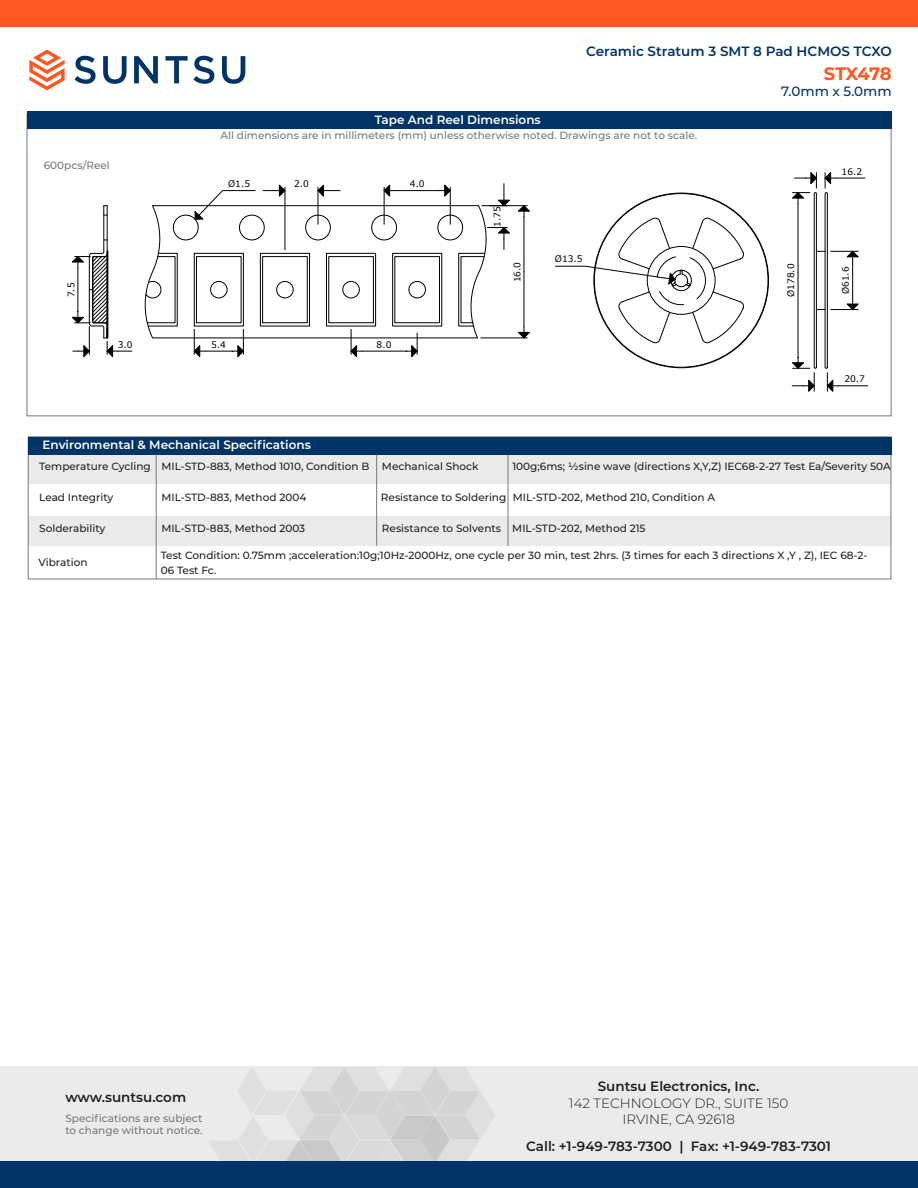
<style>
.page{position:relative;width:918px;height:1188px;background:#fff}
.page>*{position:absolute;margin:0;border:0;box-sizing:border-box;transform-origin:0 0}
.t1{font:700 18px "Montserrat";letter-spacing:-.03em;color:#ff5722}
.t2{font:600 13.5px "Montserrat";color:#231f20}
.t3{font:300 13.5px/16.2px "Montserrat";color:#231f20;text-align:center}
.t4{font:600 13.5px "Montserrat";color:#036}
.t5{font:500 13.5px "Montserrat";color:#036}
.t6{font:600 12px "Montserrat";color:#fff}
.t7{font:500 10.5px/15px "Montserrat";color:#231f20}
.t8{font:500 10.5px/12.6px "Montserrat";color:#787878}
.t9{font:9px "Verdana";color:#000}
</style>
<div class="page">
<div style="left:0;top:1066px;width:918px;height:122px;background:#ebebeb"></div>
<svg style="left:209px;top:1067px;width:286px;height:94px"></svg>
<svg style="left:74px;top:56px;width:22px;height:28px"></svg>
<svg style="left:103px;top:56px;width:24px;height:28px"></svg>
<svg style="left:134px;top:56px;width:24px;height:27px"></svg>
<svg style="left:222px;top:56px;width:23px;height:28px"></svg>
<svg style="left:29px;top:50px;width:36px;height:40px"></svg>
<svg style="left:165px;top:56px;width:49px;height:28px"></svg>
<div style="left:0;top:0;width:918px;height:27px;background:#ff5722"></div>
<div style="left:0;top:1161px;width:918px;height:27px;background:#036"></div>
<div style="left:27px;top:111px;width:864px;height:17px;background:#036"></div>
<svg style="left:555px;top:217px;width:189px;height:126px"></svg>
<svg style="left:144px;top:205px;width:314px;height:133px"></svg>
<hr style="left:153px;top:205px;width:326px;height:1px;background:#000">
<hr style="left:482px;top:205px;width:45px;height:1px;background:#000">
<hr style="left:481px;top:338px;width:46px;height:1px;background:#000">
<hr style="left:524px;top:217px;width:1px;height:55px;background:#000">
<hr style="left:524px;top:272px;width:1px;height:55px;background:#000">
<svg style="left:518px;top:205px;width:12px;height:12px"></svg>
<svg style="left:518px;top:327px;width:12px;height:11px"></svg>
<div style="left:239px;top:215px;width:25px;height:25px;border:1px solid #000;border-radius:50%"></div>
<div style="left:305px;top:215px;width:26px;height:25px;border:1px solid #000;border-radius:50%"></div>
<div style="left:372px;top:215px;width:25px;height:25px;border:1px solid #000;border-radius:50%"></div>
<div style="left:438px;top:215px;width:25px;height:25px;border:1px solid #000;border-radius:50%"></div>
<div style="left:276px;top:281px;width:17px;height:17px;border:1px solid #000;border-radius:50%"></div>
<div style="left:409px;top:281px;width:17px;height:17px;border:1px solid #000;border-radius:50%"></div>
<div style="left:262px;top:256px;width:45px;height:67px;border:1px solid #000"></div>
<div style="left:260px;top:253px;width:50px;height:73px;border:1px solid #000"></div>
<hr style="left:362px;top:351px;width:44px;height:1px;background:#000">
<svg style="left:351px;top:329px;width:11px;height:28px"></svg>
<svg style="left:406px;top:333px;width:12px;height:24px"></svg>
<svg style="left:195px;top:190px;width:61px;height:30px"></svg>
<div style="left:210px;top:281px;width:17px;height:17px;border:1px solid #000;border-radius:50%"></div>
<div style="left:343px;top:281px;width:17px;height:17px;border:1px solid #000;border-radius:50%"></div>
<div style="left:395px;top:256px;width:45px;height:67px;border:1px solid #000"></div>
<div style="left:392px;top:253px;width:50px;height:73px;border:1px solid #000"></div>
<svg style="left:145px;top:253px;width:33px;height:73px"></svg>
<div style="left:196px;top:256px;width:45px;height:67px;border:1px solid #000"></div>
<div style="left:194px;top:253px;width:50px;height:73px;border:1px solid #000"></div>
<div style="left:326px;top:253px;width:50px;height:73px;border:1px solid #000"></div>
<div style="left:329px;top:256px;width:45px;height:67px;border:1px solid #000"></div>
<svg style="left:458px;top:184px;width:52px;height:154px"></svg>
<hr style="left:384px;top:187px;width:1px;height:37px;background:#000">
<hr style="left:450px;top:187px;width:1px;height:37px;background:#000">
<hr style="left:395px;top:190px;width:44px;height:1px;background:#000">
<svg style="left:384px;top:184px;width:11px;height:13px"></svg>
<svg style="left:439px;top:184px;width:12px;height:13px"></svg>
<svg style="left:194px;top:329px;width:50px;height:28px"></svg>
<svg style="left:71px;top:205px;width:61px;height:152px"></svg>
<div style="left:93px;top:256px;width:14px;height:67px;border:1px solid #000"></div>
<div style="left:107px;top:251px;width:1px;height:87px;border:1px solid #000"></div>
<hr style="left:285px;top:187px;width:1px;height:63px;background:#000">
<hr style="left:318px;top:187px;width:1px;height:37px;background:#000">
<svg style="left:317px;top:184px;width:23px;height:13px"></svg>
<svg style="left:263px;top:184px;width:22px;height:13px"></svg>
<hr style="left:838px;top:386px;width:30px;height:1px;background:#000">
<svg style="left:792px;top:172px;width:73px;height:220px"></svg>
<div style="left:28px;top:454px;width:863px;height:30px;background:#ebebeb"></div>
<div style="left:28px;top:517px;width:863px;height:29px;background:#ebebeb"></div>
<div style="left:28px;top:437px;width:863px;height:17px;background:#036"></div>
<hr style="left:376px;top:455px;width:1px;height:91px;background:#787878">
<hr style="left:508px;top:455px;width:1px;height:91px;background:#787878">
<hr style="left:156px;top:454px;width:1px;height:125px;background:#787878">
<p class="t6" style="left:375px;top:111px;width:168px">Tape And Reel Dimensions</p>
<p class="t4" style="left:586px;top:42px;width:307px">Ceramic Stratum 3 SMT 8 Pad HCMOS TCXO</p>
<p class="t5" style="left:781px;top:82px;width:112px">7.0mm x 5.0mm</p>
<h1 class="t1" style="left:824px;top:60px;width:70px">STX478</h1>
<p class="t8" style="left:44px;top:158px;width:68px">600pcs/Reel</p>
<p class="t9" style="left:65px;top:297px;width:16px;rotate:-90deg">7.5</p>
<p class="t9" style="left:118px;top:338px;width:16px">3.0</p>
<p class="t8" style="left:221px;top:128px;width:478px">All dimensions are in millimeters (mm) unless otherwise noted. Drawings are not to scale.</p>
<p class="t9" style="left:228px;top:178px;width:23px">Ø1.5</p>
<p class="t9" style="left:294px;top:178px;width:16px">2.0</p>
<p class="t9" style="left:211px;top:338px;width:16px">5.4</p>
<p class="t9" style="left:410px;top:178px;width:16px">4.0</p>
<p class="t9" style="left:377px;top:338px;width:16px">8.0</p>
<p class="t9" style="left:491px;top:227px;width:22px;rotate:-90deg">1.75</p>
<p class="t9" style="left:511px;top:282px;width:22px;rotate:-90deg">16.0</p>
<p class="t9" style="left:555px;top:253px;width:29px">Ø13.5</p>
<p class="t6" style="left:43px;top:436px;width:270px">Environmental &amp; Mechanical Specifications</p>
<p class="t9" style="left:842px;top:165px;width:22px">16.2</p>
<p class="t9" style="left:785px;top:297px;width:35px;rotate:-90deg">Ø178.0</p>
<p class="t9" style="left:839px;top:294px;width:29px;rotate:-90deg">Ø61.6</p>
<p class="t9" style="left:844px;top:373px;width:22px">20.7</p>
<p class="t7" style="left:161px;top:459px;width:209px">MIL-STD-883, Method 1010, Condition B</p>
<p class="t7" style="left:512px;top:459px;width:380px">100g;6ms; 1/2sine wave (directions X,Y,Z) IEC68-2-27 Test Ea/Severity 50A</p>
<p class="t7" style="left:161px;top:490px;width:147px">MIL-STD-883, Method 2004</p>
<p class="t7" style="left:513px;top:490px;width:204px">MIL-STD-202, Method 210, Condition A</p>
<p class="t7" style="left:161px;top:521px;width:145px">MIL-STD-883, Method 2003</p>
<p class="t7" style="left:382px;top:521px;width:121px">Resistance to Solvents</p>
<p class="t7" style="left:512px;top:521px;width:135px">MIL-STD-202, Method 215</p>
<p class="t7" style="left:382px;top:459px;width:98px">Mechanical Shock</p>
<p class="t7" style="left:39px;top:459px;width:113px">Temperature Cycling</p>
<p class="t7" style="left:39px;top:490px;width:76px">Lead Integrity</p>
<p class="t7" style="left:381px;top:490px;width:127px">Resistance to Soldering</p>
<p class="t7" style="left:39px;top:521px;width:68px">Solderability</p>
<p class="t7" style="left:161px;top:548px;width:708px">Test Condition: 0.75mm ;acceleration:10g;10Hz-2000Hz, one cycle per 30 min, test 2hrs. (3 times for each 3 directions X ,Y , Z), IEC 68-2-<br>06 Test Fc.</p>
<p class="t7" style="left:38px;top:555px;width:51px">Vibration</p>
<p class="t2" style="left:65px;top:1088px;width:122px">www.suntsu.com</p>
<p class="t8" style="left:65px;top:1111px;width:139px">Specifications are subject to change without notice.</p>
<p class="t2" style="left:598px;top:1077px;width:163px">Suntsu Electronics, Inc.</p>
<p class="t3" style="left:569px;top:1094px;width:221px">142 TECHNOLOGY DR., SUITE 150<br>IRVINE, CA 92618</p>
<p class="t2" style="left:526px;top:1137px;width:306px">Call: +1-949-783-7300 | Fax: +1-949-783-7301</p>
</div>
